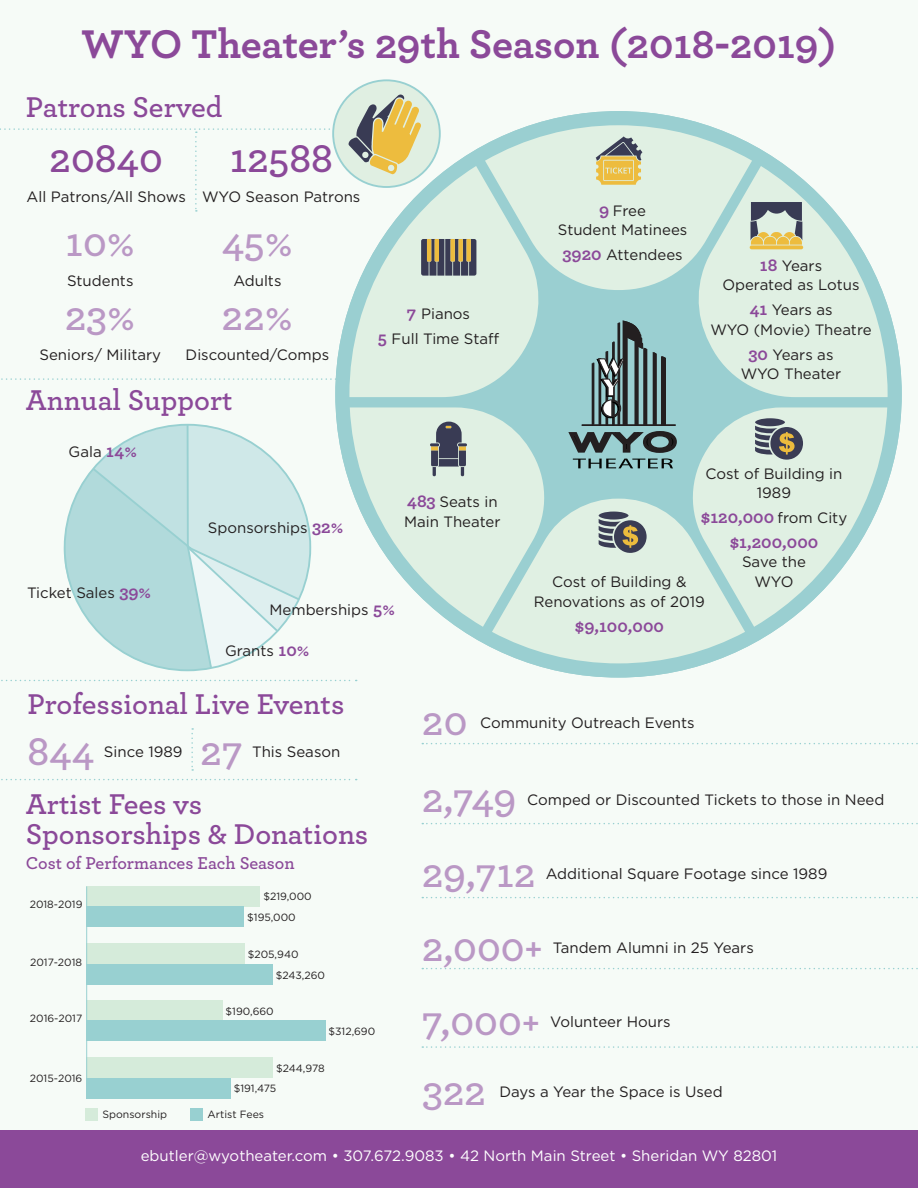
<style>
.page{position:relative;width:918px;height:1188px;background:#fff}
.page>*{position:absolute;margin:0;border:0;box-sizing:border-box;transform-origin:0 0}
.t1{font:600 42px "Archer";color:#ba98c5}
.t2{font:700 42px "Archer";color:#8b4999}
.t3{font:600 42px "Archer";color:#8b4999}
.t4{font:600 30px/30px "Archer";color:#8b4999}
.t5{font:700 18px "Archer";color:#8b4999}
.t6{font:600 18px "Archer";color:#8b4999}
.t7{font:15px/19.5px "Gotham";color:#231f20;text-align:center}
.t8{font:15px "Gotham";color:#fff}
.t9{font:10.5px "Gotham";color:#231f20}
.s1{font-family:"Archer";font-weight:700;font-size:18px;color:#8b4999}
.s2{font-family:"Gotham";font-weight:400;font-size:15px;color:#231f20}
</style>
<div class="page">
<div style="left:0;top:0;width:918px;height:1148px;background:#f6fbf7"></div>
<svg style="left:1px;top:378px;width:331px;height:2px"></svg>
<div style="left:0;top:1131px;width:918px;height:57px;background:#8b4999"></div>
<div style="left:335px;top:111px;width:567px;height:567px;background:#9acfd1;border-radius:283px"></div>
<svg style="left:485px;top:125px;width:267px;height:165px;fill:#e0f0e3"></svg>
<svg style="left:695px;top:166px;width:193px;height:231px;fill:#e0f0e3"></svg>
<svg style="left:693px;top:407px;width:194px;height:220px;fill:#e0f0e3"></svg>
<svg style="left:350px;top:407px;width:195px;height:220px;fill:#e0f0e3"></svg>
<svg style="left:349px;top:166px;width:194px;height:231px;fill:#e0f0e3"></svg>
<svg style="left:422px;top:743px;width:496px;height:1px"></svg>
<svg style="left:422px;top:823px;width:496px;height:1px"></svg>
<svg style="left:422px;top:897px;width:496px;height:1px"></svg>
<svg style="left:422px;top:968px;width:496px;height:1px"></svg>
<svg style="left:422px;top:1046px;width:496px;height:2px"></svg>
<div style="left:333px;top:80px;width:107px;height:107px;background:#e0efe2;border-radius:50%"></div>
<svg style="left:1px;top:779px;width:356px;height:1px"></svg>
<svg style="left:596px;top:136px;width:46px;height:49px;background:#c3b27b"></svg>
<svg style="left:430px;top:422px;width:37px;height:54px;background:#7a7f86"></svg>
<svg style="left:750px;top:202px;width:53px;height:47px;background:#a59f83"></svg>
<svg style="left:421px;top:239px;width:55px;height:37px;background:#645f5b"></svg>
<svg style="left:459px;top:239px;width:4px;height:23px"></svg>
<svg style="left:467px;top:239px;width:4px;height:23px"></svg>
<svg style="left:492px;top:498px;width:253px;height:165px"></svg>
<svg style="left:755px;top:418px;width:48px;height:42px;background:#858783"></svg>
<div style="left:623px;top:321px;width:3px;height:105px;border:2px solid #231f20"></div>
<div style="left:624px;top:321px;width:3px;height:105px;border:2px solid #231f20"></div>
<div style="left:625px;top:321px;width:3px;height:105px;border:2px solid #231f20"></div>
<svg style="left:568px;top:322px;width:109px;height:146px"></svg>
<svg style="left:0;top:95px;width:421px;height:117px"></svg>
<svg style="left:1px;top:420px;width:356px;height:261px"></svg>
<svg style="left:191px;top:728px;width:2px;height:43px"></svg>
<div style="left:85px;top:1108px;width:13px;height:13px;background:#d5ebda"></div>
<div style="left:190px;top:1108px;width:13px;height:13px;background:#98d0d1"></div>
<div style="left:86px;top:944px;width:158px;height:20px;background:#d5ebda"></div>
<div style="left:86px;top:964px;width:187px;height:20px;background:#98d0d1"></div>
<div style="left:86px;top:1000px;width:136px;height:21px;background:#d5ebda"></div>
<div style="left:86px;top:1021px;width:240px;height:20px;background:#98d0d1"></div>
<div style="left:86px;top:1058px;width:187px;height:20px;background:#d5ebda"></div>
<div style="left:86px;top:1078px;width:145px;height:20px;background:#98d0d1"></div>
<div style="left:86px;top:886px;width:174px;height:21px;background:#d5ebda"></div>
<div style="left:86px;top:907px;width:158px;height:20px;background:#98d0d1"></div>
<hr style="left:86px;top:886px;width:1px;height:210px;background:#98d0d1">
<p class="t2" style="left:81px;top:11px;width:757px">WYO Theater’s 29th Season (2018-2019)</p>
<p class="t4" style="left:26px;top:90px;width:198px">Patrons Served</p>
<p class="t3" style="left:50px;top:127px;width:115px">20840</p>
<p class="t7" style="left:27px;top:187px;width:161px">All Patrons/All Shows</p>
<p class="t1" style="left:66px;top:210px;width:71px">10%</p>
<p class="t7" style="left:67px;top:270px;width:68px">Students</p>
<p class="t3" style="left:230px;top:127px;width:105px">12588</p>
<p class="t7" style="left:202px;top:187px;width:160px">WYO Season Patrons</p>
<p class="t1" style="left:222px;top:210px;width:73px">45%</p>
<p class="t7" style="left:233px;top:270px;width:50px">Adults</p>
<p class="t1" style="left:65px;top:284px;width:72px">23%</p>
<p class="t7" style="left:39px;top:345px;width:123px">Seniors/ Military</p>
<p class="t4" style="left:26px;top:383px;width:208px">Annual Support</p>
<p class="t1" style="left:222px;top:284px;width:72px">22%</p>
<p class="t7" style="left:186px;top:345px;width:145px">Discounted/Comps</p>
<p class="t7" style="left:69px;top:442px;width:70px">Gala <span class="s1">14%</span></p>
<p class="t7" style="left:208px;top:517px;width:137px">Sponsorships <span class="s1">32%</span></p>
<p class="t7" style="left:407px;top:304px;width:65px"><span class="s1">7</span> Pianos</p>
<p class="t7" style="left:378px;top:329px;width:123px"><span class="s1">5</span> Full Time Staff</p>
<p class="t7" style="left:404px;top:492px;width:98px;text-align:left"><span class="s1">483</span> Seats in<br>Main Theater</p>
<p class="t7" style="left:27px;top:583px;width:126px">Ticket Sales <span class="s1">39%</span></p>
<p class="t7" style="left:270px;top:600px;width:127px">Memberships <span class="s1">5%</span></p>
<p class="t7" style="left:225px;top:641px;width:86px">Grants <span class="s1">10%</span></p>
<p class="t7" style="left:558px;top:201px;width:131px"><span class="s1">9</span> Free<br>Student Matinees</p>
<p class="t7" style="left:562px;top:245px;width:122px"><span class="s1">3920</span> Attendees</p>
<p class="t7" style="left:722px;top:256px;width:139px"><span class="s1">18</span> Years<br>Operated as Lotus</p>
<p class="t7" style="left:710px;top:300px;width:163px"><span class="s1">41</span> Years as<br>WYO (Movie) Theatre</p>
<p class="t7" style="left:741px;top:344px;width:102px"><span class="s1">30</span> Years as<br>WYO Theater</p>
<p class="t7" style="left:706px;top:463px;width:138px">Cost of Building in<br>1989</p>
<p class="t5" style="left:701px;top:503px;width:148px">$120,000 <span class="s2">from City</span></p>
<p class="t5" style="left:730px;top:528px;width:90px">$1,200,000</p>
<p class="t7" style="left:742px;top:552px;width:65px">Save the</p>
<p class="t7" style="left:552px;top:572px;width:136px">Cost of Building &amp;</p>
<p class="t7" style="left:755px;top:571px;width:40px">WYO</p>
<p class="t7" style="left:534px;top:591px;width:173px">Renovations as of 2019</p>
<p class="t5" style="left:575px;top:611px;width:91px">$9,100,000</p>
<p class="t4" style="left:27px;top:688px;width:318px">Professional Live Events</p>
<p class="t1" style="left:27px;top:719px;width:68px">844</p>
<p class="t7" style="left:104px;top:742px;width:80px">Since 1989</p>
<p class="t1" style="left:201px;top:719px;width:44px">27</p>
<p class="t7" style="left:252px;top:742px;width:90px">This Season</p>
<p class="t4" style="left:26px;top:787px;width:344px">Artist Fees vs<br>Sponsorships &amp; Donations</p>
<p class="t6" style="left:26px;top:849px;width:270px">Cost of Performances Each Season</p>
<p class="t9" style="left:30px;top:898px;width:54px">2018-2019</p>
<p class="t9" style="left:30px;top:956px;width:53px">2017-2018</p>
<p class="t9" style="left:30px;top:1012px;width:54px">2016-2017</p>
<p class="t9" style="left:30px;top:1072px;width:54px">2015-2016</p>
<p class="t9" style="left:263px;top:890px;width:50px">$219,000</p>
<p class="t9" style="left:247px;top:910px;width:50px">$195,000</p>
<p class="t9" style="left:248px;top:947px;width:52px">$205,940</p>
<p class="t9" style="left:276px;top:968px;width:51px">$243,260</p>
<p class="t9" style="left:226px;top:1004px;width:50px">$190,660</p>
<p class="t9" style="left:329px;top:1024px;width:48px">$312,690</p>
<p class="t9" style="left:276px;top:1061px;width:50px">$244,978</p>
<p class="t9" style="left:234px;top:1082px;width:44px">$191,475</p>
<p class="t9" style="left:102px;top:1108px;width:66px">Sponsorship</p>
<p class="t9" style="left:208px;top:1108px;width:58px">Artist Fees</p>
<p class="t1" style="left:422px;top:690px;width:47px">20</p>
<p class="t7" style="left:480px;top:712px;width:216px">Community Outreach Events</p>
<p class="t1" style="left:422px;top:767px;width:96px">2,749</p>
<p class="t7" style="left:527px;top:790px;width:359px">Comped or Discounted Tickets to those in Need</p>
<p class="t1" style="left:422px;top:841px;width:115px">29,712</p>
<p class="t7" style="left:546px;top:864px;width:283px">Additional Square Footage since 1989</p>
<p class="t1" style="left:422px;top:915px;width:122px">2,000+</p>
<p class="t7" style="left:553px;top:938px;width:202px">Tandem Alumni in 25 Years</p>
<p class="t1" style="left:422px;top:989px;width:119px">7,000+</p>
<p class="t7" style="left:550px;top:1012px;width:122px">Volunteer Hours</p>
<p class="t1" style="left:422px;top:1059px;width:65px">322</p>
<p class="t7" style="left:499px;top:1082px;width:225px">Days a Year the Space is Used</p>
<p class="t8" style="left:141px;top:1147px;width:638px">ebutler@wyotheater.com • 307.672.9083 • 42 North Main Street • Sheridan WY 82801</p>
</div>
